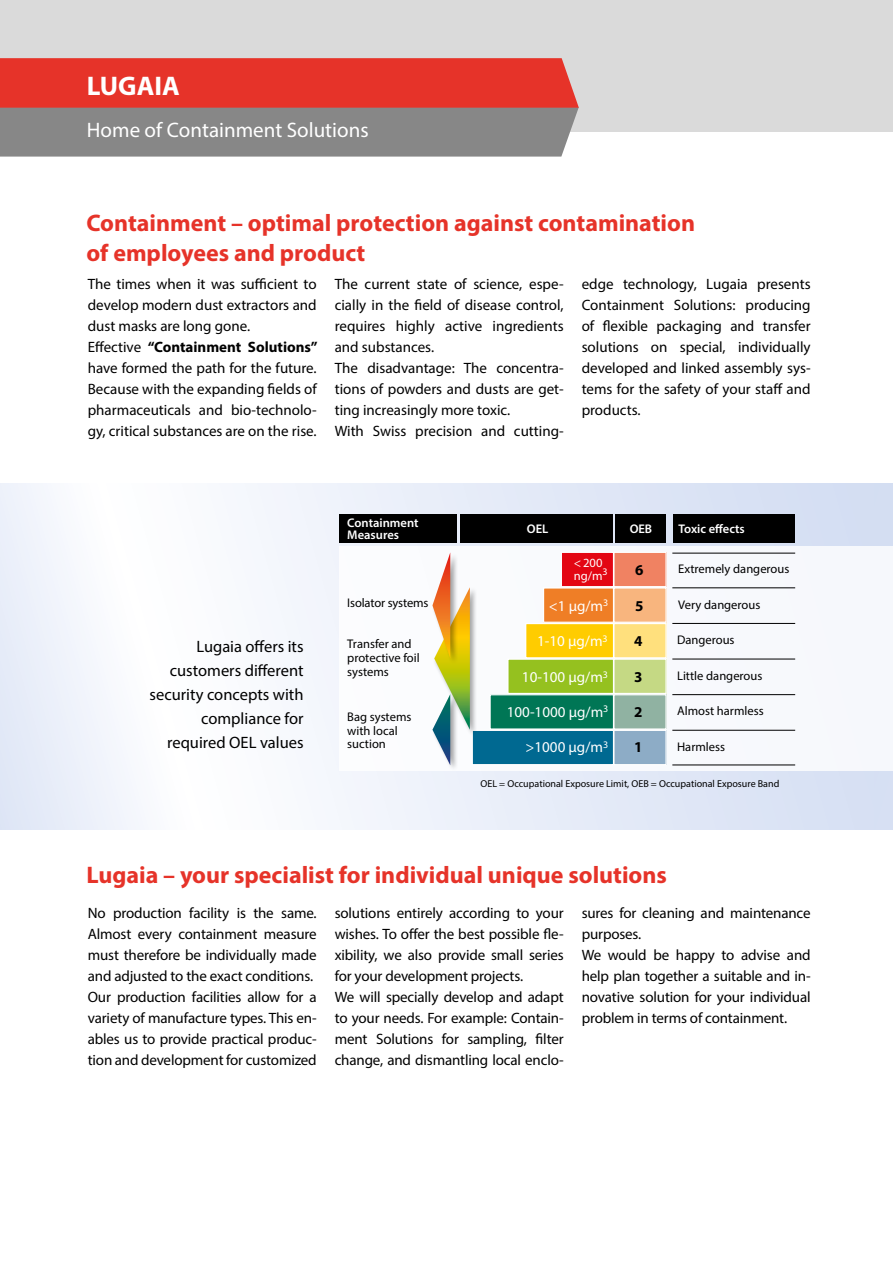
<style>
.page{position:relative;width:893px;height:1263px;background:#fff}
.page>*{position:absolute;margin:0;border:0;box-sizing:border-box;transform-origin:0 0}
.t1{font:700 27px "Myriad Pro";color:#fff}
.t2{font:700 24px/30px "Myriad Pro";color:#e63329}
.t3{font:21px "Myriad Pro";color:#fff}
.t4{font:16.5px/24px "Myriad Pro";color:#000;text-align:right}
.t5{font:15px/21px "Myriad Pro";letter-spacing:-.01em;color:#000}
.t6{font:15px "Myriad Pro";color:#fff}
.t7{font:700 15px "Myriad Pro";color:#000}
.t8{font:12.6px/13.8px "Myriad Pro";color:#000}
.t9{font:600 12.6px/12.6px "Myriad Pro";color:#fff}
.t10{font:12.6px/12.6px "Myriad Pro";color:#fff}
.t11{font:10.05px "Myriad Pro";color:#000}
.s1{font-weight:700}
</style>
<div class="page">
<div style="left:0;top:0;width:877px;height:132px;background:#dadada"></div>
<svg style="left:0;top:58px;width:579px;height:99px;background:#b75f5a"></svg>
<svg style="left:0;top:484px;width:874px;height:345px"></svg>
<div style="left:673px;top:514px;width:122px;height:29px;background:#000"></div>
<div style="left:615px;top:514px;width:50px;height:29px;background:#000"></div>
<div style="left:460px;top:514px;width:153px;height:29px;background:#000"></div>
<div style="left:339px;top:514px;width:118px;height:29px;background:#000"></div>
<div style="left:339px;top:546px;width:538px;height:225px;background:#f8f9fd"></div>
<div style="left:543px;top:588px;width:70px;height:34px;background:#ef7e26"></div>
<div style="left:543px;top:587px;width:71px;height:36px;border:1px solid #fff"></div>
<div style="left:561px;top:552px;width:52px;height:35px;background:#e30613"></div>
<div style="left:561px;top:552px;width:53px;height:35px;border:1px solid #fff"></div>
<div style="left:526px;top:623px;width:87px;height:35px;background:#fc0"></div>
<div style="left:525px;top:623px;width:89px;height:35px;border:1px solid #fff"></div>
<div style="left:508px;top:659px;width:105px;height:34px;background:#95c11f"></div>
<div style="left:507px;top:658px;width:107px;height:36px;border:1px solid #fff"></div>
<div style="left:490px;top:695px;width:123px;height:34px;background:#007655"></div>
<div style="left:489px;top:694px;width:125px;height:36px;border:1px solid #fff"></div>
<div style="left:472px;top:730px;width:141px;height:35px;background:#006991"></div>
<div style="left:472px;top:730px;width:142px;height:35px;border:1px solid #fff"></div>
<div style="left:433px;top:587px;width:44px;height:149px;background:#000;opacity:.35"></div>
<div style="left:431px;top:693px;width:27px;height:79px;background:#000;opacity:.35"></div>
<div style="left:614px;top:552px;width:52px;height:35px;background:#f08262"></div>
<div style="left:613px;top:552px;width:54px;height:35px;border:1px solid #fff"></div>
<div style="left:614px;top:588px;width:52px;height:34px;background:#f8b57e"></div>
<div style="left:613px;top:587px;width:54px;height:36px;border:1px solid #fff"></div>
<div style="left:614px;top:623px;width:52px;height:35px;background:#ffe07d"></div>
<div style="left:613px;top:623px;width:54px;height:35px;border:1px solid #fff"></div>
<div style="left:614px;top:659px;width:52px;height:34px;background:#c5d984"></div>
<div style="left:613px;top:658px;width:54px;height:36px;border:1px solid #fff"></div>
<div style="left:614px;top:695px;width:52px;height:34px;background:#90b2a2"></div>
<div style="left:613px;top:694px;width:54px;height:36px;border:1px solid #fff"></div>
<div style="left:614px;top:730px;width:52px;height:35px;background:#8dacc6"></div>
<div style="left:613px;top:730px;width:54px;height:35px;border:1px solid #fff"></div>
<hr style="left:672px;top:553px;width:123px;height:1px;background:#000">
<hr style="left:672px;top:587px;width:123px;height:1px;background:#000">
<hr style="left:672px;top:623px;width:123px;height:1px;background:#000">
<hr style="left:672px;top:659px;width:123px;height:1px;background:#000">
<hr style="left:672px;top:694px;width:123px;height:1px;background:#000">
<hr style="left:672px;top:730px;width:123px;height:1px;background:#000">
<hr style="left:672px;top:765px;width:123px;height:1px;background:#000">
<svg style="left:432px;top:552px;width:38px;height:213px"></svg>
<div style="left:874px;top:0;width:19px;height:132px;background:#dadada"></div>
<div style="left:874px;top:484px;width:19px;height:345px;background:#d4def2"></div>
<div style="left:874px;top:546px;width:19px;height:225px;background:#f6f8fc"></div>
<div style="left:634px;top:774px;width:150px;height:13px;background:#dee5f6"></div>
<h1 class="t1" style="left:87px;top:68px;width:94px">LUGAIA</h1>
<h3 class="t3" style="left:87px;top:117px;width:283px">Home of Containment Solutions</h3>
<h2 class="t2" style="left:86px;top:207px;width:610px">Containment – optimal protection against contamination of employees and product</h2>
<p class="t5" style="left:88px;top:274px;width:231px">The times when it was sufficient to develop modern dust extractors and dust masks are long gone.<br>Effective <span class="s1">“Containment Solutions” </span>have formed the path for the future.<br>Because with the expanding fields of pharmaceuticals and bio-technolo&shy;gy, critical substances are on the rise.</p>
<p class="t5" style="left:335px;top:274px;width:230px">The current state of science, espe&shy;cially in the field of disease control, requires highly active ingredients and substances.<br>The disadvantage: The concentra&shy;tions of powders and dusts are get&shy;ting increasingly more toxic.<br>With Swiss precision and cutting-</p>
<p class="t5" style="left:582px;top:274px;width:230px;text-align:justify">edge technology, Lugaia presents Containment Solutions: producing of flexible packaging and transfer solutions on special, individually developed and linked assembly sys&shy;tems for the safety of your staff and products.</p>
<p class="t4" style="left:150px;top:635px;width:156px">Lugaia offers its customers different security concepts with compliance for required OEL values</p>
<p class="t9" style="left:347px;top:516px;width:73px">Containment<br>Measures</p>
<p class="t8" style="left:347px;top:596px;width:83px">Isolator systems</p>
<p class="t8" style="left:347px;top:637px;width:74px">Transfer and protective foil systems</p>
<p class="t8" style="left:347px;top:709px;width:66px">Bag systems with local suction</p>
<p class="t9" style="left:527px;top:522px;width:23px">OEL</p>
<p class="t9" style="left:679px;top:522px;width:68px">Toxic effects</p>
<p class="t9" style="left:630px;top:522px;width:24px">OEB</p>
<p class="t10" style="left:574px;top:556px;width:35px">&lt; 200 ng/m<sup>3</sup></p>
<p class="t7" style="left:635px;top:560px;width:10px">6</p>
<p class="t8" style="left:678px;top:562px;width:113px">Extremely dangerous</p>
<p class="t6" style="left:549px;top:596px;width:61px">&lt;1 µg/m<sup>3</sup></p>
<p class="t7" style="left:635px;top:596px;width:10px">5</p>
<p class="t8" style="left:678px;top:597px;width:84px">Very dangerous</p>
<p class="t6" style="left:537px;top:632px;width:72px">1-10 µg/m<sup>3</sup></p>
<p class="t7" style="left:634px;top:631px;width:10px">4</p>
<p class="t8" style="left:677px;top:633px;width:59px">Dangerous</p>
<p class="t6" style="left:522px;top:668px;width:88px">10-100 µg/m<sup>3</sup></p>
<p class="t7" style="left:634px;top:667px;width:10px">3</p>
<p class="t8" style="left:677px;top:669px;width:87px">Little dangerous</p>
<p class="t6" style="left:507px;top:702px;width:103px">100-1000 µg/m<sup>3</sup></p>
<p class="t7" style="left:634px;top:702px;width:10px">2</p>
<p class="t8" style="left:677px;top:703px;width:88px">Almost harmless</p>
<p class="t6" style="left:525px;top:738px;width:84px">&gt;1000 µg/m<sup>3</sup></p>
<p class="t7" style="left:634px;top:737px;width:10px">1</p>
<p class="t8" style="left:677px;top:739px;width:50px">Harmless</p>
<p class="t11" style="left:481px;top:777px;width:300px">OEL = Occupational Exposure Limit, OEB = Occupational Exposure Band</p>
<h2 class="t2" style="left:86px;top:859px;width:582px">Lugaia – your specialist for individual unique solutions</h2>
<p class="t5" style="left:88px;top:902px;width:230px">No production facility is the same.<br>Almost every containment measure must therefore be individually made and adjusted to the exact conditions.<br>Our production facilities allow for a variety of manufacture types. This en&shy;ables us to provide practical produc&shy;tion and development for customized</p>
<p class="t5" style="left:335px;top:902px;width:230px">solutions entirely according to your wishes. To offer the best possible fle&shy;xibility, we also provide small series for your development projects.<br>We will specially develop and adapt to your needs. For example: Contain&shy;ment Solutions for sampling, filter change, and dismantling local enclo-</p>
<p class="t5" style="left:582px;top:902px;width:230px">sures for cleaning and maintenance purposes.<br>We would be happy to advise and help plan together a suitable and in&shy;novative solution for your individual problem in terms of containment.</p>
</div>
